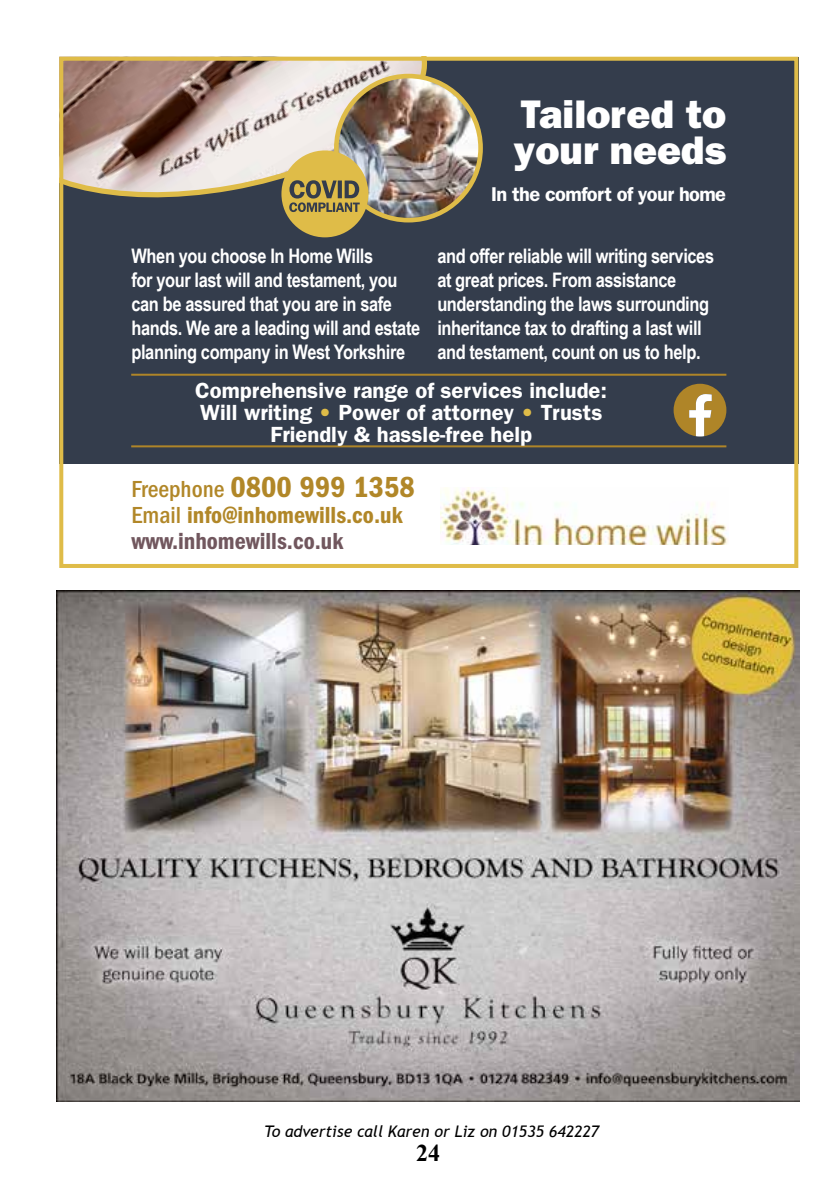
<style>
.page{position:relative;width:840px;height:1191px;background:#fff}
.page>*{position:absolute;margin:0;border:0;box-sizing:border-box;transform-origin:0 0}
.t1{font:800 40px/36px "Franklin Gothic";color:#fff}
.t2{font:600 condensed 30px "Franklin Gothic";color:#b18728}
.t3{font:600 condensed 24px/26px "Franklin Gothic";color:#b18728}
.t4{font:700 24px "Times New Roman";color:#000}
.t5{font:600 22px/22px "Franklin Gothic";color:#fff;text-align:center}
.t6{font:700 20px/24px "Arial Narrow";letter-spacing:-.02em;color:#fff}
.t7{font:600 20px "Franklin Gothic";letter-spacing:-.03em;color:#fff}
.t8{font:italic 16px "Trebuchet MS";color:#000}
.s1{color:#dfbc48}
.s2{font-weight:500;font-size:24px}
.s3{font-weight:500}
.s4{color:#71575e}
</style>
<div class="page">
<img style="left:56px;top:590px;width:743px;height:511px">
<div style="left:59px;top:57px;width:738px;height:406px;background:#343d4c"></div>
<img style="left:440px;top:487px;width:288px;height:57px">
<svg style="left:64px;top:62px;width:369px;height:136px;background:#b9a69d"></svg>
<img style="left:336px;top:78px;width:144px;height:142px">
<div style="left:334px;top:74px;width:148px;height:148px;border:5px solid #dfbc48;border-radius:50%"></div>
<hr style="left:131px;top:374px;width:595px;height:2px;background:#af8528">
<hr style="left:131px;top:445px;width:595px;height:2px;background:#af8528">
<div style="left:281px;top:150px;width:87px;height:87px;background:#dfbc48;border-radius:50%"></div>
<svg style="left:673px;top:384px;width:53px;height:52px"></svg>
<div style="left:59px;top:57px;width:738px;height:511px;border:4px solid #dfbc48"></div>
<svg style="left:289px;top:180px;width:70px;height:32px"></svg>
<h1 class="t1" style="left:513px;top:96px;width:214px">Tailored to your needs</h1>
<p class="t7" style="left:491px;top:183px;width:236px">In the comfort of your home</p>
<p class="t6" style="left:131px;top:244px;width:290px">When you choose In Home Wills<br>for your last will and testament, you can be assured that you are in safe hands. We are a leading will and estate planning company in West Yorkshire</p>
<p class="t6" style="left:437px;top:244px;width:278px">and offer reliable will writing services at great prices. From assistance understanding the laws surrounding inheritance tax to drafting a last will and testament, count on us to help.</p>
<p class="t5" style="left:195px;top:378px;width:413px">Comprehensive range of services include:<br>Will writing <span class="s1">•</span> Power of attorney <span class="s1">•</span> Trusts<br>Friendly &amp; hassle-free help</p>
<h2 class="t2" style="left:131px;top:470px;width:285px"><span class="s2">Freephone</span> 0800 999 1358</h2>
<p class="t3" style="left:131px;top:502px;width:272px"><span class="s3">Email</span> info@inhomewills.co.uk <span class="s4">www.inhomewills.co.uk</span></p>
<p class="t8" style="left:264px;top:1121px;width:336px">To advertise call Karen or Liz on 01535 642227</p>
<p class="t4" style="left:416px;top:1136px;width:25px">24</p>
</div>
